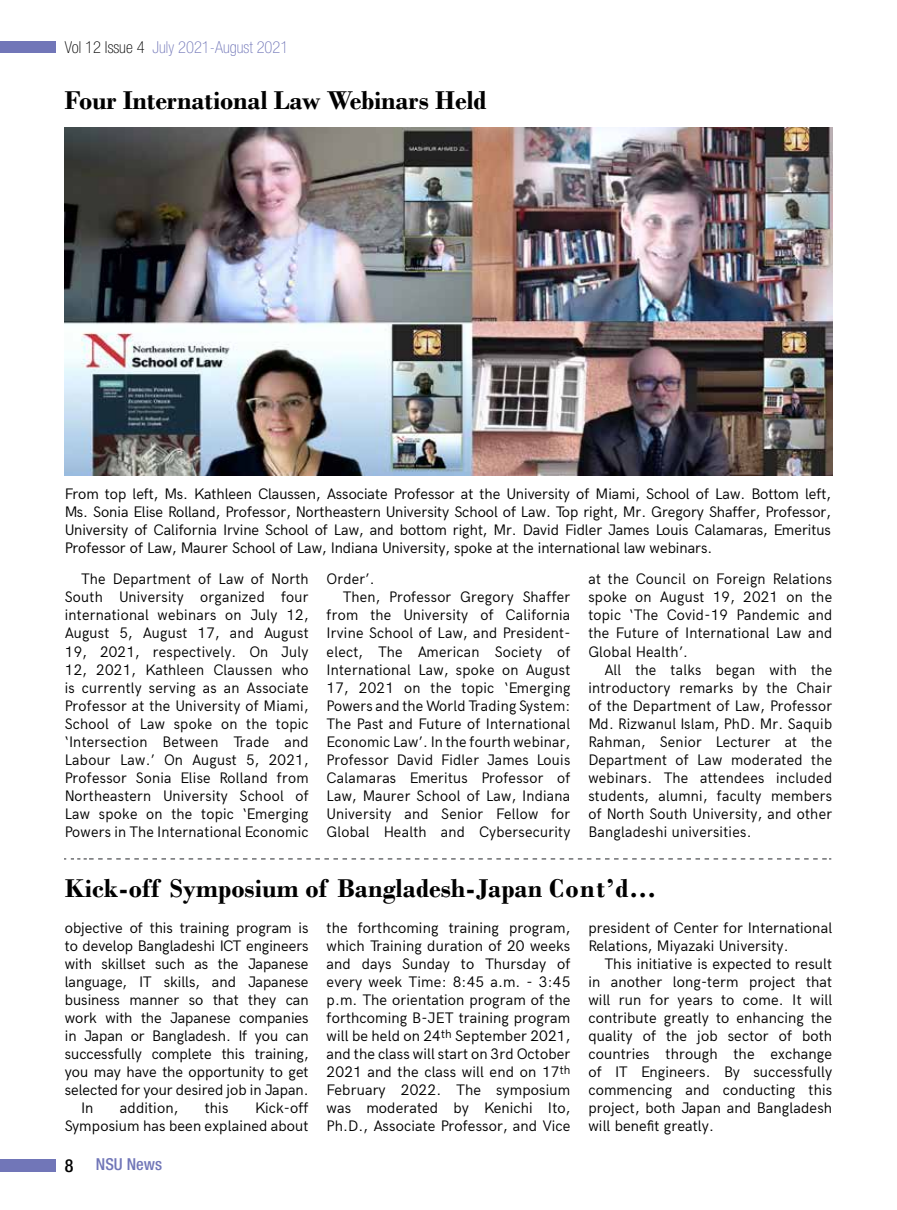
<style>
.page{position:relative;width:897px;height:1210px;background:#fff}
.page>*{position:absolute;margin:0;border:0;box-sizing:border-box;transform-origin:0 0}
.t1{font:700 27px "Bodoni";color:#000}
.t2{font:100 condensed 16.5px "Helvetica Neue LT Pro";color:#7176b8}
.t3{font:500 condensed 16.5px "Helvetica Neue LT Pro";color:#7176b8}
.t4{font:15px/18px "Acari Sans";letter-spacing:.01em;color:#000;text-align:justify}
.s1{color:#000}
.s2{font-size:18px;color:#000}
</style>
<div class="page">
<div style="left:0;top:1158px;width:56px;height:13px;background:#7176b8"></div>
<div style="left:0;top:41px;width:56px;height:11px;background:#7176b8"></div>
<svg style="left:64px;top:858px;width:767px;height:1px"></svg>
<img style="left:65px;top:127px;width:767px;height:348px">
<p class="t2" style="left:65px;top:38px;width:225px"><span class="s1">Vol 12 Issue 4</span> July 2021-August 2021</p>
<h1 class="t1" style="left:65px;top:84px;width:423px">Four International Law Webinars Held</h1>
<p class="t4" style="left:65px;top:483px;width:767px">From top left, Ms. Kathleen Claussen, Associate Professor at the University of Miami, School of Law. Bottom left, Ms. Sonia Elise Rolland, Professor, Northeastern University School of Law. Top right, Mr. Gregory Shaffer, Professor, University of California Irvine School of Law, and bottom right, Mr. David Fidler James Louis Calamaras, Emeritus Professor of Law, Maurer School of Law, Indiana University, spoke at the international law webinars.</p>
<p class="t4" style="left:65px;top:569px;width:245px;text-indent:16px">The Department of Law of North South University organized four international webinars on July 12, August 5, August 17, and August 19, 2021, respectively. On July 12, 2021, Kathleen Claussen who is currently serving as an Associate Professor at the University of Miami, School of Law spoke on the topic ‘Intersection Between Trade and Labour Law.’ On August 5, 2021, Professor Sonia Elise Rolland from Northeastern University School of Law spoke on the topic ‘Emerging Powers in The International Economic</p>
<p class="t4" style="left:326px;top:569px;width:49px">Order’.</p>
<p class="t4" style="left:343px;top:587px;width:229px">Then, Professor Gregory Shaffer</p>
<p class="t4" style="left:326px;top:605px;width:245px">from the University of California</p>
<p class="t4" style="left:326px;top:623px;width:245px">Irvine School of Law, and President-</p>
<p class="t4" style="left:326px;top:641px;width:245px">elect, The American Society of</p>
<p class="t4" style="left:326px;top:659px;width:245px">International Law, spoke on August</p>
<p class="t4" style="left:326px;top:677px;width:245px">17, 2021 on the topic ‘Emerging</p>
<p class="t4" style="left:326px;top:695px;width:245px">Powers and the World Trading System:</p>
<p class="t4" style="left:326px;top:713px;width:245px">The Past and Future of International</p>
<p class="t4" style="left:326px;top:731px;width:245px">Economic Law’. In the fourth webinar,</p>
<p class="t4" style="left:326px;top:749px;width:245px">Professor David Fidler James Louis</p>
<p class="t4" style="left:326px;top:767px;width:245px">Calamaras Emeritus Professor of</p>
<p class="t4" style="left:326px;top:785px;width:245px">Law, Maurer School of Law, Indiana</p>
<p class="t4" style="left:326px;top:803px;width:245px">University and Senior Fellow for</p>
<p class="t4" style="left:326px;top:821px;width:245px">Global Health and Cybersecurity</p>
<p class="t4" style="left:588px;top:569px;width:245px">at the Council on Foreign Relations spoke on August 19, 2021 on the topic ‘The Covid-19 Pandemic and the Future of International Law and Global Health’.</p>
<p class="t4" style="left:588px;top:659px;width:245px;text-indent:16px">All the talks began with the introductory remarks by the Chair of the Department of Law, Professor Md. Rizwanul Islam, PhD. Mr. Saquib Rahman, Senior Lecturer at the Department of Law moderated the webinars. The attendees included students, alumni, faculty members of North South University, and other Bangladeshi universities.</p>
<h1 class="t1" style="left:65px;top:872px;width:592px">Kick-off Symposium of Bangladesh-Japan Cont’d...</h1>
<p class="t4" style="left:65px;top:917px;width:245px">objective of this training program is</p>
<p class="t4" style="left:65px;top:935px;width:245px">to develop Bangladeshi ICT engineers</p>
<p class="t4" style="left:65px;top:953px;width:245px">with skillset such as the Japanese</p>
<p class="t4" style="left:65px;top:971px;width:245px">language, IT skills, and Japanese</p>
<p class="t4" style="left:65px;top:989px;width:245px">business manner so that they can</p>
<p class="t4" style="left:65px;top:1007px;width:245px">work with the Japanese companies</p>
<p class="t4" style="left:65px;top:1025px;width:245px">in Japan or Bangladesh. If you can</p>
<p class="t4" style="left:65px;top:1043px;width:245px">successfully complete this training,</p>
<p class="t4" style="left:65px;top:1061px;width:245px">you may have the opportunity to get</p>
<p class="t4" style="left:65px;top:1079px;width:245px">selected for your desired job in Japan.</p>
<p class="t4" style="left:81px;top:1097px;width:14px">In</p>
<p class="t4" style="left:120px;top:1097px;width:60px">addition,</p>
<p class="t4" style="left:205px;top:1097px;width:25px">this</p>
<p class="t4" style="left:65px;top:1097px;width:245px;text-align:right">Kick-off<br>Symposium has been explained about</p>
<p class="t3" style="left:65px;top:1154px;width:99px"><span class="s2">8</span> NSU News</p>
<p class="t4" style="left:326px;top:917px;width:245px">the forthcoming training program, which Training duration of 20 weeks and days Sunday to Thursday of every week Time: 8:45 a.m. - 3:45 p.m. The orientation program of the forthcoming B-JET training program will be held on 24<sup>th</sup> September 2021, and the class will start on 3rd October 2021 and the class will end on 17<sup>th </sup>February 2022. The symposium was moderated by Kenichi Ito, Ph.D., Associate Professor, and Vice</p>
<p class="t4" style="left:588px;top:917px;width:245px">president of Center for International<br>Relations, Miyazaki University.</p>
<p class="t4" style="left:588px;top:953px;width:245px;text-indent:16px">This initiative is expected to result in another long-term project that will run for years to come. It will contribute greatly to enhancing the quality of the job sector of both countries through the exchange of IT Engineers. By successfully commencing and conducting this project, both Japan and Bangladesh will benefit greatly.</p>
</div>
